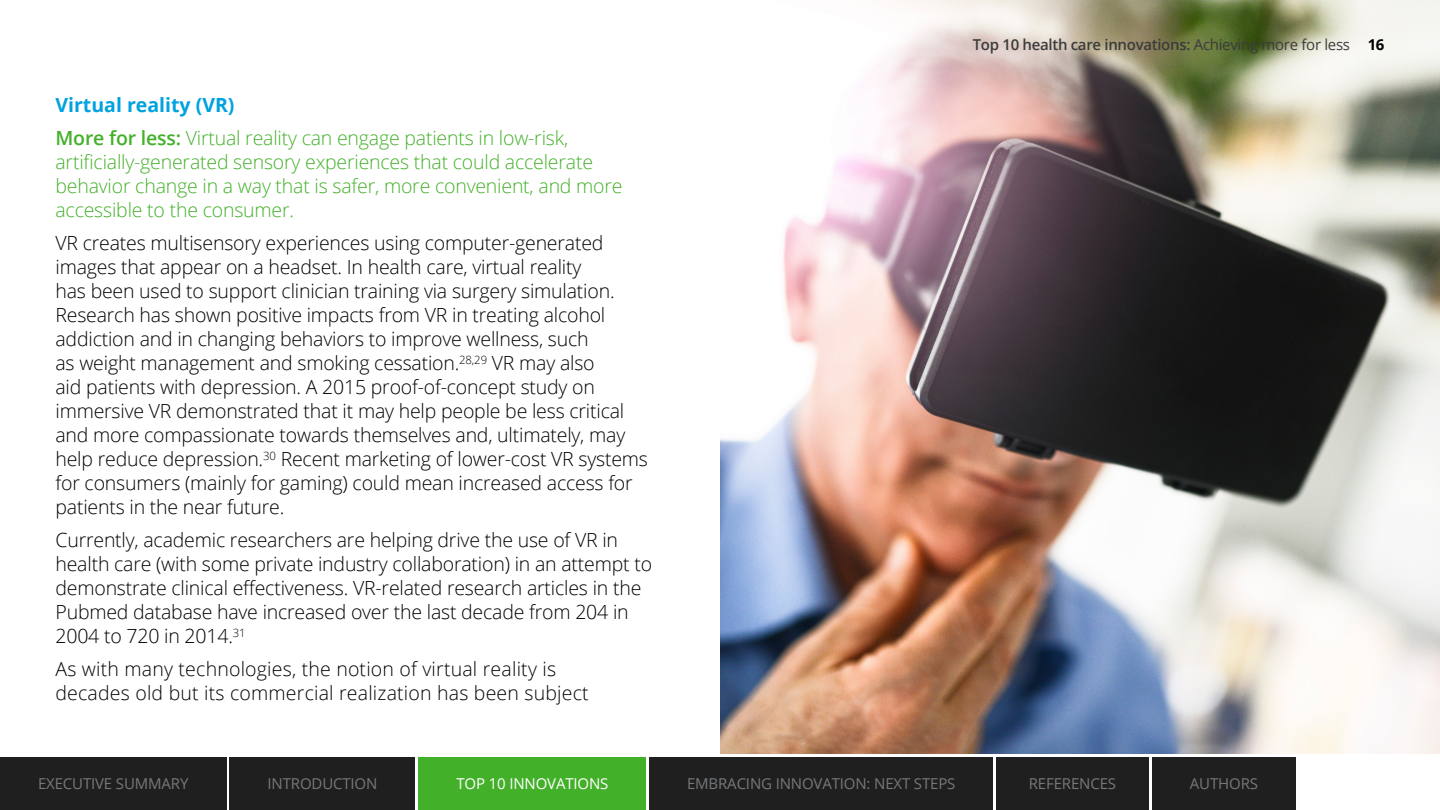
<style>
.page{position:relative;width:1440px;height:810px;background:#fff}
.page>*{position:absolute;margin:0;border:0;box-sizing:border-box;transform-origin:0 0}
.t1{font:300 19.5px/24px "Open Sans";letter-spacing:-.01em;color:#000}
.t2{font:300 19.5px/24px "Open Sans";letter-spacing:-.01em;color:#43b02a}
.t3{font:300 19.5px/24px "Open Sans";letter-spacing:.01em;color:#000}
.t4{font:15px "Open Sans";letter-spacing:-.01em;color:#75787b}
.t5{font:600 15px "Open Sans";letter-spacing:-.02em;color:#3b3b3b}
.t6{font:15px "Open Sans";letter-spacing:-.01em;color:#fff}
.s1{font-weight:700;color:#00a2e0}
.s2{font-weight:600}
.s3{font-weight:400}
.s4{font-weight:700;color:#000}
</style>
<div class="page">
<img style="left:720px;top:0;width:720px;height:754px">
<div style="left:0;top:758px;width:226px;height:52px;background:#1f1f1f"></div>
<div style="left:230px;top:758px;width:186px;height:52px;background:#1f1f1f"></div>
<div style="left:650px;top:758px;width:343px;height:52px;background:#1f1f1f"></div>
<div style="left:1152px;top:758px;width:144px;height:52px;background:#1f1f1f"></div>
<div style="left:996px;top:758px;width:153px;height:52px;background:#1f1f1f"></div>
<div style="left:418px;top:758px;width:228px;height:52px;background:#43b02a"></div>
<p class="t2" style="left:56px;top:88px;width:514px;line-height:33px"><span class="s1">Virtual reality (VR)<br></span><span class="s2">More for less:</span> Virtual reality can engage patients in low-risk,</p>
<p class="t2" style="left:56px;top:150px;width:569px">artificially-generated sensory experiences that could accelerate behavior change in a way that is safer, more convenient, and more accessible to the consumer.</p>
<p class="t1" style="left:55px;top:231px;width:594px">VR creates multisensory experiences using computer-generated images that appear on a headset. In health care, virtual reality<br>has been used to support clinician training via surgery simulation.<br>Research has shown positive impacts from VR in treating alcohol addiction and in changing behaviors to improve wellness, such<br>as weight management and smoking cessation.<sup>28,29</sup> VR may also<br>aid patients with depression. A 2015 proof-of-concept study on immersive VR demonstrated that it may help people be less critical and more compassionate towards themselves and, ultimately, may help reduce depression.<sup>30</sup> Recent marketing of lower-cost VR systems for consumers (mainly for gaming) could mean increased access for patients in the near future.</p>
<p class="t1" style="left:55px;top:528px;width:598px">Currently, academic researchers are helping drive the use of VR in health care (with some private industry collaboration) in an attempt to demonstrate clinical effectiveness. VR-related research articles in the Pubmed database have increased over the last decade from 204 in 2004 to 720 in 2014.<sup>31</sup></p>
<p class="t3" style="left:56px;top:657px;width:535px">As with many technologies, the notion of virtual reality is decades old but its commercial realization has been subject</p>
<p class="t5" style="left:973px;top:34px;width:413px">Top 10 health care innovations: <span class="s3">Achieving more for less</span> <span class="s4">16</span></p>
<p class="t4" style="left:38px;top:774px;width:152px">EXECUTIVE SUMMARY</p>
<p class="t4" style="left:268px;top:774px;width:111px">INTRODUCTION</p>
<p class="t6" style="left:456px;top:774px;width:154px">TOP 10 INNOVATIONS</p>
<p class="t4" style="left:687px;top:774px;width:270px">EMBRACING INNOVATION: NEXT STEPS</p>
<p class="t4" style="left:1029px;top:774px;width:89px">REFERENCES</p>
<p class="t4" style="left:1190px;top:774px;width:70px">AUTHORS</p>
</div>
